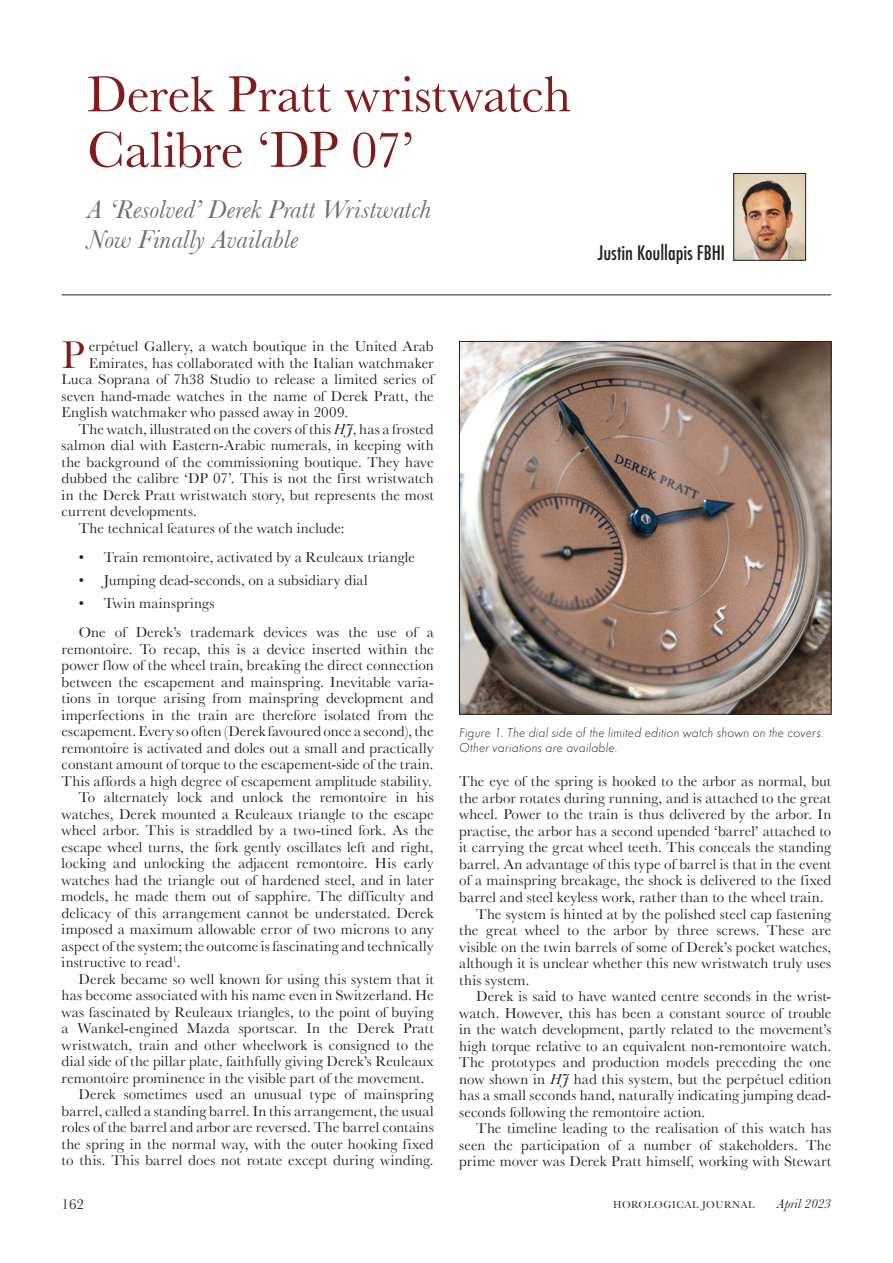
<style>
.page{position:relative;width:893px;height:1263px;background:#fff}
.page>*{position:absolute;margin:0;border:0;box-sizing:border-box;transform-origin:0 0}
.t1{font:52.5px/55.5px "Baskerville";letter-spacing:-.005em;color:#801c1a}
.t2{font:40.5px "Baskerville";color:#801c1a}
.t3{font:italic 27px/30px "Baskerville";color:#6c6d70}
.t4{font:500 condensed 19.5px "Futura";letter-spacing:-.005em;color:#231f20}
.t5{font:15px/29.2px "Baskerville";letter-spacing:.005em;color:#231f20}
.t6{font:italic 300 13.5px/15px "Futura";letter-spacing:.01em;color:#231f20}
.t7{font:italic 13.5px "Baskerville";color:#231f20}
.t8{font:10.5px "Baskerville";letter-spacing:.05em;color:#231f20}
.s1{font-style:italic}
</style>
<div class="page">
<hr style="left:62px;top:294px;width:769px;height:1px;background:#231f20">
<img style="left:735px;top:175px;width:69px;height:83px">
<div style="left:733px;top:173px;width:73px;height:87px;border:1px solid #231f20"></div>
<img style="left:461px;top:343px;width:368px;height:369px">
<div style="left:459px;top:341px;width:372px;height:373px;border:1px solid #231f20"></div>
<h1 class="t1" style="left:87px;top:67px;width:486px">Derek Pratt wristwatch<br>Calibre ‘DP 07’</h1>
<h3 class="t3" style="left:87px;top:194px;width:345px">A ‘Resolved’ Derek Pratt Wristwatch<br>Now Finally Available</h3>
<h3 class="t4" style="left:598px;top:241px;width:129px">Justin Koullapis FBHI</h3>
<h2 class="t2" style="left:62px;top:331px;width:24px">P</h2>
<p class="t5" style="left:89px;top:332px;width:347px">erpétuel Gallery, a watch boutique in the United Arab</p>
<p class="t5" style="left:89px;top:348px;width:346px">Emirates, has collaborated with the Italian watchmaker</p>
<p class="t5" style="left:62px;top:365px;width:374px">Luca Soprana of 7h38 Studio to release a limited series of</p>
<p class="t5" style="left:62px;top:381px;width:374px">seven hand-made watches in the name of Derek Pratt, the</p>
<p class="t5" style="left:62px;top:398px;width:288px">English watchmaker who passed away in 2009.</p>
<p class="t5" style="left:79px;top:414px;width:357px">The watch, illustrated on the covers of this <span class="s1">HJ</span>, has a frosted</p>
<p class="t5" style="left:62px;top:431px;width:374px">salmon dial with Eastern-Arabic numerals, in keeping with</p>
<p class="t5" style="left:62px;top:447px;width:374px">the background of the commissioning boutique. They have</p>
<p class="t5" style="left:62px;top:464px;width:374px">dubbed the calibre ‘DP 07’. This is not the first wristwatch</p>
<p class="t5" style="left:62px;top:480px;width:374px">in the Derek Pratt wristwatch story, but represents the most</p>
<p class="t5" style="left:62px;top:497px;width:137px">current developments.</p>
<p class="t5" style="left:79px;top:513px;width:267px">The technical features of the watch include:</p>
<p class="t5" style="left:79px;top:542px;width:338px">• Train remontoire, activated by a Reuleaux triangle</p>
<p class="t5" style="left:79px;top:565px;width:291px">• Jumping dead-seconds, on a subsidiary dial</p>
<p class="t5" style="left:79px;top:588px;width:357px">• Twin mainsprings<br>One of Derek’s trademark devices was the use of a</p>
<p class="t5" style="left:62px;top:634px;width:374px">remontoire. To recap, this is a device inserted within the</p>
<p class="t5" style="left:62px;top:650px;width:374px">power flow of the wheel train, breaking the direct connection</p>
<p class="t5" style="left:62px;top:667px;width:374px">between the escapement and mainspring. Inevitable varia-</p>
<p class="t5" style="left:62px;top:683px;width:374px">tions in torque arising from mainspring development and</p>
<p class="t5" style="left:62px;top:700px;width:374px">imperfections in the train are therefore isolated from the</p>
<p class="t5" style="left:62px;top:716px;width:374px">escapement. Every so often (Derek favoured once a second), the</p>
<p class="t5" style="left:62px;top:733px;width:374px">remontoire is activated and doles out a small and practically</p>
<p class="t5" style="left:62px;top:749px;width:374px">constant amount of torque to the escapement-side of the train.</p>
<p class="t5" style="left:62px;top:766px;width:372px">This affords a high degree of escapement amplitude stability.</p>
<p class="t5" style="left:79px;top:782px;width:357px">To alternately lock and unlock the remontoire in his</p>
<p class="t5" style="left:62px;top:799px;width:374px">watches, Derek mounted a Reuleaux triangle to the escape</p>
<p class="t5" style="left:62px;top:815px;width:374px">wheel arbor. This is straddled by a two-tined fork. As the</p>
<p class="t5" style="left:62px;top:832px;width:374px">escape wheel turns, the fork gently oscillates left and right,</p>
<p class="t5" style="left:62px;top:848px;width:374px">locking and unlocking the adjacent remontoire. His early</p>
<p class="t5" style="left:62px;top:865px;width:374px">watches had the triangle out of hardened steel, and in later</p>
<p class="t5" style="left:62px;top:881px;width:374px">models, he made them out of sapphire. The difficulty and</p>
<p class="t5" style="left:62px;top:898px;width:374px">delicacy of this arrangement cannot be understated. Derek</p>
<p class="t5" style="left:62px;top:914px;width:374px">imposed a maximum allowable error of two microns to any</p>
<p class="t5" style="left:62px;top:931px;width:374px">aspect of the system; the outcome is fascinating and technically</p>
<p class="t5" style="left:62px;top:947px;width:120px">instructive to read<sup>1</sup>.</p>
<p class="t5" style="left:79px;top:964px;width:357px">Derek became so well known for using this system that it</p>
<p class="t5" style="left:62px;top:981px;width:374px">has become associated with his name even in Switzerland. He</p>
<p class="t5" style="left:62px;top:997px;width:374px">was fascinated by Reuleaux triangles, to the point of buying</p>
<p class="t5" style="left:62px;top:1014px;width:374px">a Wankel-engined Mazda sportscar. In the Derek Pratt</p>
<p class="t5" style="left:62px;top:1030px;width:374px">wristwatch, train and other wheelwork is consigned to the</p>
<p class="t5" style="left:62px;top:1047px;width:374px">dial side of the pillar plate, faithfully giving Derek’s Reuleaux</p>
<p class="t5" style="left:62px;top:1063px;width:364px">remontoire prominence in the visible part of the movement.</p>
<p class="t5" style="left:79px;top:1080px;width:357px">Derek sometimes used an unusual type of mainspring</p>
<p class="t5" style="left:62px;top:1096px;width:374px">barrel, called a standing barrel. In this arrangement, the usual</p>
<p class="t5" style="left:62px;top:1113px;width:374px">roles of the barrel and arbor are reversed. The barrel contains</p>
<p class="t5" style="left:62px;top:1129px;width:374px">the spring in the normal way, with the outer hooking fixed</p>
<p class="t5" style="left:62px;top:1146px;width:374px">to this. This barrel does not rotate except during winding.</p>
<p class="t6" style="left:459px;top:725px;width:366px">Figure 1. The dial side of the limited edition watch shown on the covers.<br>Other variations are available.</p>
<p class="t5" style="left:459px;top:767px;width:374px">The eye of the spring is hooked to the arbor as normal, but</p>
<p class="t5" style="left:459px;top:783px;width:374px">the arbor rotates during running, and is attached to the great</p>
<p class="t5" style="left:459px;top:800px;width:374px">wheel. Power to the train is thus delivered by the arbor. In</p>
<p class="t5" style="left:459px;top:816px;width:374px">practise, the arbor has a second upended ‘barrel’ attached to</p>
<p class="t5" style="left:459px;top:833px;width:374px">it carrying the great wheel teeth. This conceals the standing</p>
<p class="t5" style="left:459px;top:849px;width:374px">barrel. An advantage of this type of barrel is that in the event</p>
<p class="t5" style="left:459px;top:866px;width:374px">of a mainspring breakage, the shock is delivered to the fixed</p>
<p class="t5" style="left:459px;top:882px;width:366px">barrel and steel keyless work, rather than to the wheel train.</p>
<p class="t5" style="left:476px;top:899px;width:357px">The system is hinted at by the polished steel cap fastening</p>
<p class="t5" style="left:459px;top:915px;width:374px">the great wheel to the arbor by three screws. These are</p>
<p class="t5" style="left:459px;top:932px;width:374px">visible on the twin barrels of some of Derek’s pocket watches,</p>
<p class="t5" style="left:459px;top:948px;width:374px">although it is unclear whether this new wristwatch truly uses</p>
<p class="t5" style="left:459px;top:965px;width:72px">this system.</p>
<p class="t5" style="left:476px;top:981px;width:357px">Derek is said to have wanted centre seconds in the wrist-</p>
<p class="t5" style="left:459px;top:998px;width:374px">watch. However, this has been a constant source of trouble</p>
<p class="t5" style="left:459px;top:1014px;width:374px">in the watch development, partly related to the movement’s</p>
<p class="t5" style="left:459px;top:1031px;width:374px">high torque relative to an equivalent non-remontoire watch.</p>
<p class="t5" style="left:459px;top:1047px;width:374px">The prototypes and production models preceding the one</p>
<p class="t5" style="left:459px;top:1064px;width:374px">now shown in <span class="s1">HJ</span> had this system, but the perpétuel edition</p>
<p class="t5" style="left:459px;top:1080px;width:374px">has a small seconds hand, naturally indicating jumping dead-</p>
<p class="t5" style="left:459px;top:1097px;width:247px">seconds following the remontoire action.</p>
<p class="t5" style="left:476px;top:1113px;width:357px">The timeline leading to the realisation of this watch has</p>
<p class="t5" style="left:459px;top:1130px;width:374px">seen the participation of a number of stakeholders. The</p>
<p class="t5" style="left:459px;top:1146px;width:374px">prime mover was Derek Pratt himself, working with Stewart</p>
<p class="t5" style="left:62px;top:1190px;width:24px">162</p>
<p class="t8" style="left:613px;top:1199px;width:143px">HOROLOGICAL JOURNAL</p>
<p class="t7" style="left:777px;top:1196px;width:56px">April 2023</p>
</div>
